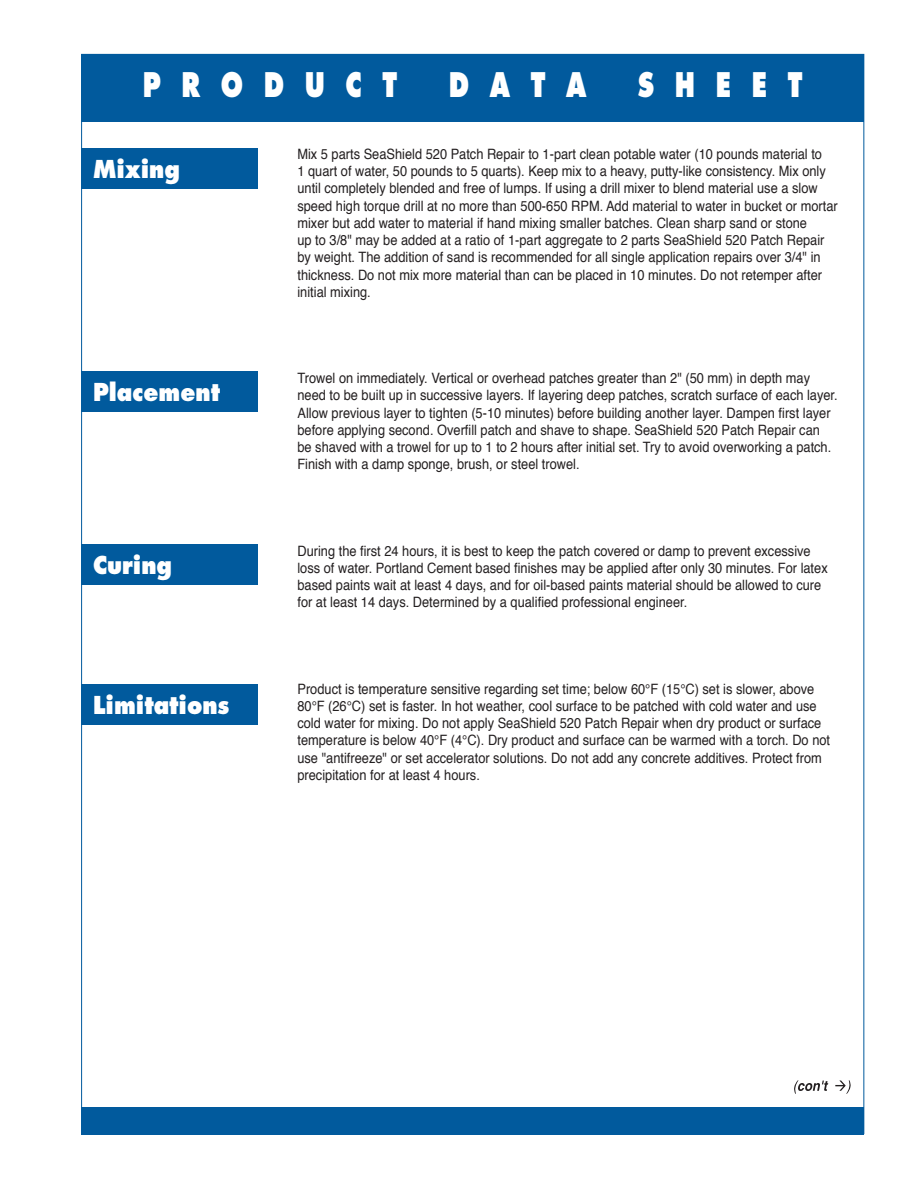
<style>
.page{position:relative;width:918px;height:1188px;background:#fff}
.page>*{position:absolute;margin:0;border:0;box-sizing:border-box;transform-origin:0 0}
.t1{font:800 33px "Futura";color:#fff;scale:.75 1}
.t2{font:800 24px "Futura";color:#fff;scale:.9 1}
.t3{font:14.25px/17.2px "Helvetica";color:#231f20;scale:.9 1}
</style>
<div class="page">
<div style="left:81px;top:54px;width:783px;height:68px;background:#015a9d"></div>
<div style="left:81px;top:1107px;width:783px;height:27px;background:#015a9d"></div>
<div style="left:81px;top:148px;width:177px;height:40px;background:#015a9d"></div>
<div style="left:81px;top:372px;width:177px;height:40px;background:#015a9d"></div>
<div style="left:81px;top:544px;width:177px;height:41px;background:#015a9d"></div>
<div style="left:81px;top:684px;width:177px;height:41px;background:#015a9d"></div>
<svg style="left:794px;top:1080px;width:57px;height:14px"></svg>
<h1 class="t1" style="left:143px;top:70px;width:341px">P R O D U C T</h1>
<h1 class="t1" style="left:449px;top:70px;width:185px">D A T A</h1>
<h1 class="t1" style="left:638px;top:70px;width:221px">S H E E T</h1>
<h2 class="t2" style="left:93px;top:158px;width:98px">Mixing</h2>
<h2 class="t2" style="left:93px;top:381px;width:143px">Placement</h2>
<h2 class="t2" style="left:93px;top:554px;width:89px">Curing</h2>
<h2 class="t2" style="left:93px;top:694px;width:153px">Limitations</h2>
<p class="t3" style="left:297px;top:146px;width:602px">Mix 5 parts SeaShield 520 Patch Repair to 1-part clean potable water (10 pounds material to<br>1 quart of water, 50 pounds to 5 quarts). Keep mix to a heavy, putty-like consistency. Mix only until completely blended and free of lumps. If using a drill mixer to blend material use a slow speed high torque drill at no more than 500-650 RPM. Add material to water in bucket or mortar mixer but add water to material if hand mixing smaller batches. Clean sharp sand or stone<br>up to 3/8" may be added at a ratio of 1-part aggregate to 2 parts SeaShield 520 Patch Repair by weight. The addition of sand is recommended for all single application repairs over 3/4" in thickness. Do not mix more material than can be placed in 10 minutes. Do not retemper after initial mixing.</p>
<p class="t3" style="left:297px;top:371px;width:602px">Trowel on immediately. Vertical or overhead patches greater than 2" (50 mm) in depth may need to be built up in successive layers. If layering deep patches, scratch surface of each layer.<br>Allow previous layer to tighten (5-10 minutes) before building another layer. Dampen first layer before applying second. Overfill patch and shave to shape. SeaShield 520 Patch Repair can be shaved with a trowel for up to 1 to 2 hours after initial set. Try to avoid overworking a patch.<br>Finish with a damp sponge, brush, or steel trowel.</p>
<p class="t3" style="left:297px;top:543px;width:591px">During the first 24 hours, it is best to keep the patch covered or damp to prevent excessive loss of water. Portland Cement based finishes may be applied after only 30 minutes. For latex based paints wait at least 4 days, and for oil-based paints material should be allowed to cure for at least 14 days. Determined by a qualified professional engineer.</p>
<p class="t3" style="left:297px;top:681px;width:593px">Product is temperature sensitive regarding set time; below 60°F (15°C) set is slower, above 80°F (26°C) set is faster. In hot weather, cool surface to be patched with cold water and use cold water for mixing. Do not apply SeaShield 520 Patch Repair when dry product or surface temperature is below 40°F (4°C). Dry product and surface can be warmed with a torch. Do not use "antifreeze" or set accelerator solutions. Do not add any concrete additives. Protect from precipitation for at least 4 hours.</p>
</div>
